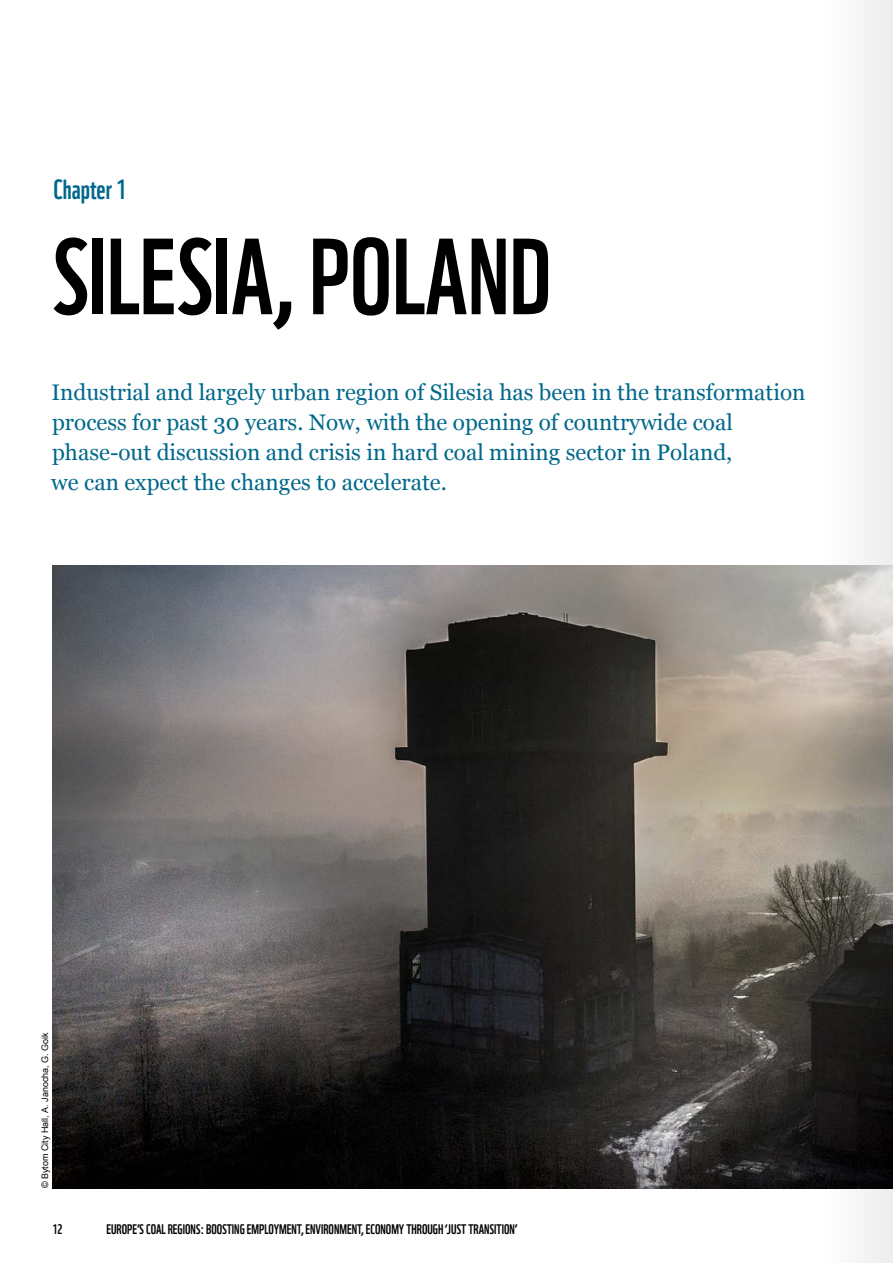
<style>
.page{position:relative;width:893px;height:1263px;background:#fff}
.page>*{position:absolute;margin:0;border:0;box-sizing:border-box;transform-origin:0 0}
.t1{font:105px "WWF";color:#000}
.t2{font:27px "WWF";color:#00688b}
.t3{font:22.5px/30px "Georgia";color:#00688b}
.t4{font:13.5px "WWF";color:#000}
.t5{font:9px "Arial";color:#000}
</style>
<div class="page">
<img style="left:53px;top:566px;width:727px;height:622px">
<svg style="left:780px;top:0;width:113px;height:1263px"></svg>
<p class="t2" style="left:54px;top:169px;width:74px">Chapter 1</p>
<h1 class="t1" style="left:52px;top:194px;width:501px">SILESIA, POLAND</h1>
<p class="t3" style="left:51px;top:376px;width:756px">Industrial and largely urban region of Silesia has been in the transformation process for past 30 years. Now, with the opening of countrywide coal phase-out discussion and crisis in hard coal mining sector in Poland,<br>we can expect the changes to accelerate.</p>
<p class="t5" style="left:39px;top:1188px;width:157px;rotate:-90deg">© Bytom City Hall, A. Janocha, G. Goik</p>
<p class="t4" style="left:53px;top:1219px;width:11px">12</p>
<p class="t4" style="left:107px;top:1219px;width:412px">EUROPE’S COAL REGIONS: BOOSTING EMPLOYMENT, ENVIRONMENT, ECONOMY THROUGH ‘JUST TRANSITION’</p>
</div>
